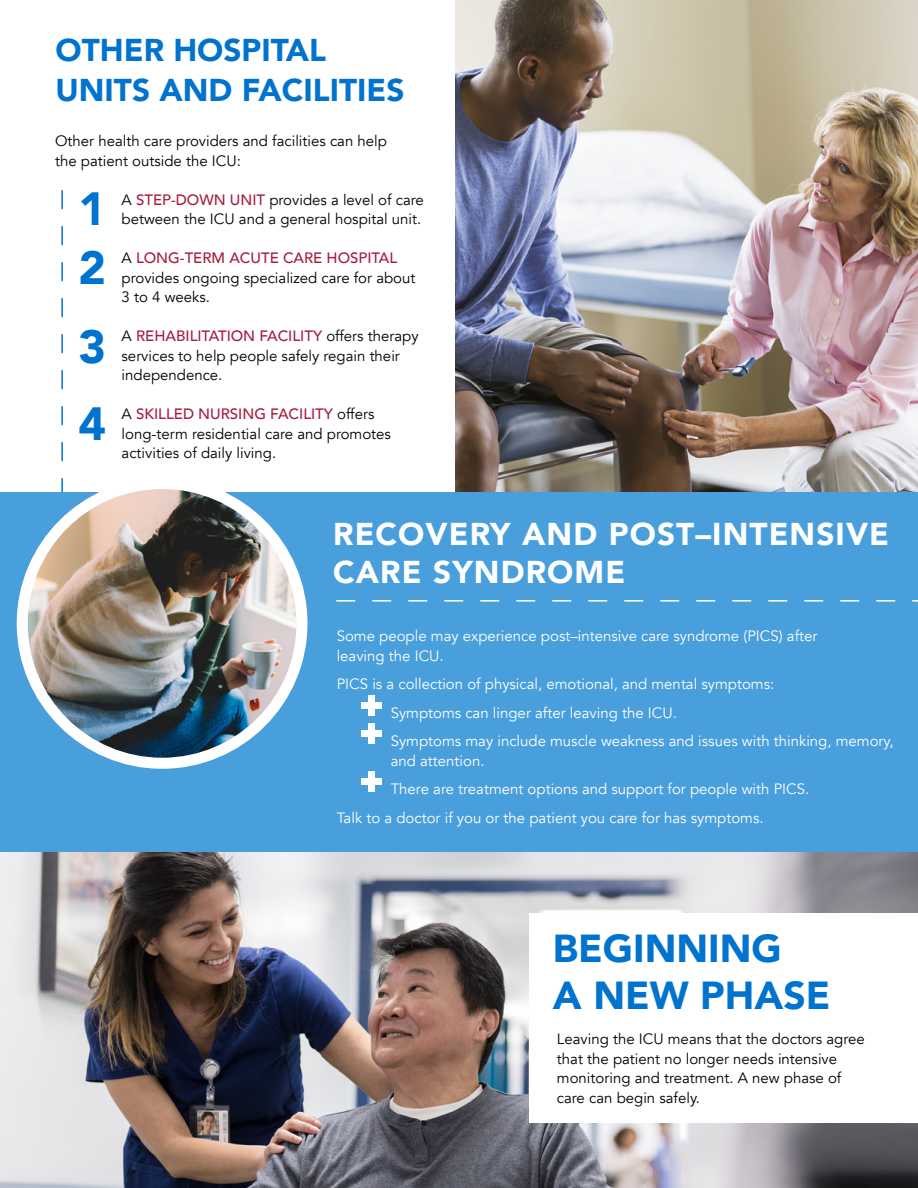
<style>
.page{position:relative;width:918px;height:1188px;background:#fff}
.page>*{position:absolute;margin:0;border:0;box-sizing:border-box;transform-origin:0 0}
.t1{font:900 46.5px/78.2px "Avenir";color:#0073ce;text-align:justify}
.t2{font:900 39px/46.8px "Avenir";color:#0073ce}
.t3{font:900 31.5px/37.8px "Avenir";letter-spacing:.035em;color:#fff}
.t4{font:900 31.5px/40.5px "Avenir";color:#0073ce}
.t5{font:15px/19.5px "Avenir";color:#000}
.t6{font:15px/28.5px "Avenir";color:#fff}
.s1{font-weight:500;color:#a71d3e}
</style>
<div class="page">
<img style="left:0;top:852px;width:918px;height:336px">
<img style="left:456px;top:0;width:462px;height:492px">
<svg style="left:61px;top:190px;width:2px;height:302px"></svg>
<div style="left:0;top:492px;width:918px;height:360px;background:#499fdc"></div>
<div style="left:368px;top:695px;width:7px;height:20px;background:#fff"></div>
<div style="left:361px;top:702px;width:21px;height:7px;background:#fff"></div>
<div style="left:529px;top:913px;width:389px;height:210px;background:#fff"></div>
<svg style="left:337px;top:600px;width:581px;height:2px"></svg>
<div style="left:17px;top:478px;width:291px;height:291px;background:#fff;border-radius:50%"></div>
<img style="left:28px;top:489px;width:268px;height:269px;border-radius:134px">
<div style="left:368px;top:723px;width:7px;height:21px;background:#fff"></div>
<div style="left:361px;top:730px;width:21px;height:7px;background:#fff"></div>
<div style="left:368px;top:772px;width:7px;height:20px;background:#fff"></div>
<div style="left:361px;top:779px;width:21px;height:6px;background:#fff"></div>
<h3 class="t4" style="left:56px;top:29px;width:350px">OTHER HOSPITAL<br>UNITS AND FACILITIES</h3>
<p class="t5" style="left:55px;top:131px;width:333px">Other health care providers and facilities can help the patient outside the ICU:</p>
<p class="t5" style="left:122px;top:190px;width:304px">A <span class="s1">STEP-DOWN UNIT</span> provides a level of care between the ICU and a general hospital unit.</p>
<p class="t5" style="left:122px;top:248px;width:295px">A <span class="s1">LONG-TERM ACUTE CARE HOSPITAL </span>provides ongoing specialized care for about<br>3 to 4 weeks.</p>
<p class="t5" style="left:122px;top:326px;width:299px">A <span class="s1">REHABILITATION FACILITY</span> offers therapy services to help people safely regain their independence.</p>
<p class="t5" style="left:122px;top:404px;width:271px">A <span class="s1">SKILLED NURSING FACILITY</span> offers long-term residential care and promotes activities of daily living.</p>
<h1 class="t1" style="left:79px;top:169px;width:29px">1</h1>
<h1 class="t1" style="left:79px;top:228px;width:29px">2<br>3<br>4</h1>
<h3 class="t3" style="left:333px;top:515px;width:557px">RECOVERY AND POST–INTENSIVE<br>CARE SYNDROME</h3>
<p class="t6" style="left:337px;top:627px;width:482px;line-height:19.5px">Some people may experience post–intensive care syndrome (PICS) after leaving the ICU.</p>
<p class="t6" style="left:391px;top:670px;width:504px;text-indent:-54px">PICS is a collection of physical, emotional, and mental symptoms:<br>Symptoms can linger after leaving the ICU.<br>Symptoms may include muscle weakness and issues with thinking, memory,</p>
<p class="t6" style="left:391px;top:747px;width:95px">and attention.</p>
<p class="t6" style="left:391px;top:775px;width:420px">There are treatment options and support for people with PICS.</p>
<p class="t6" style="left:337px;top:804px;width:428px">Talk to a doctor if you or the patient you care for has symptoms.</p>
<h2 class="t2" style="left:553px;top:924px;width:279px">BEGINNING<br>A NEW PHASE</h2>
<p class="t5" style="left:557px;top:1030px;width:309px">Leaving the ICU means that the doctors agree that the patient no longer needs intensive monitoring and treatment. A new phase of care can begin safely.</p>
</div>
